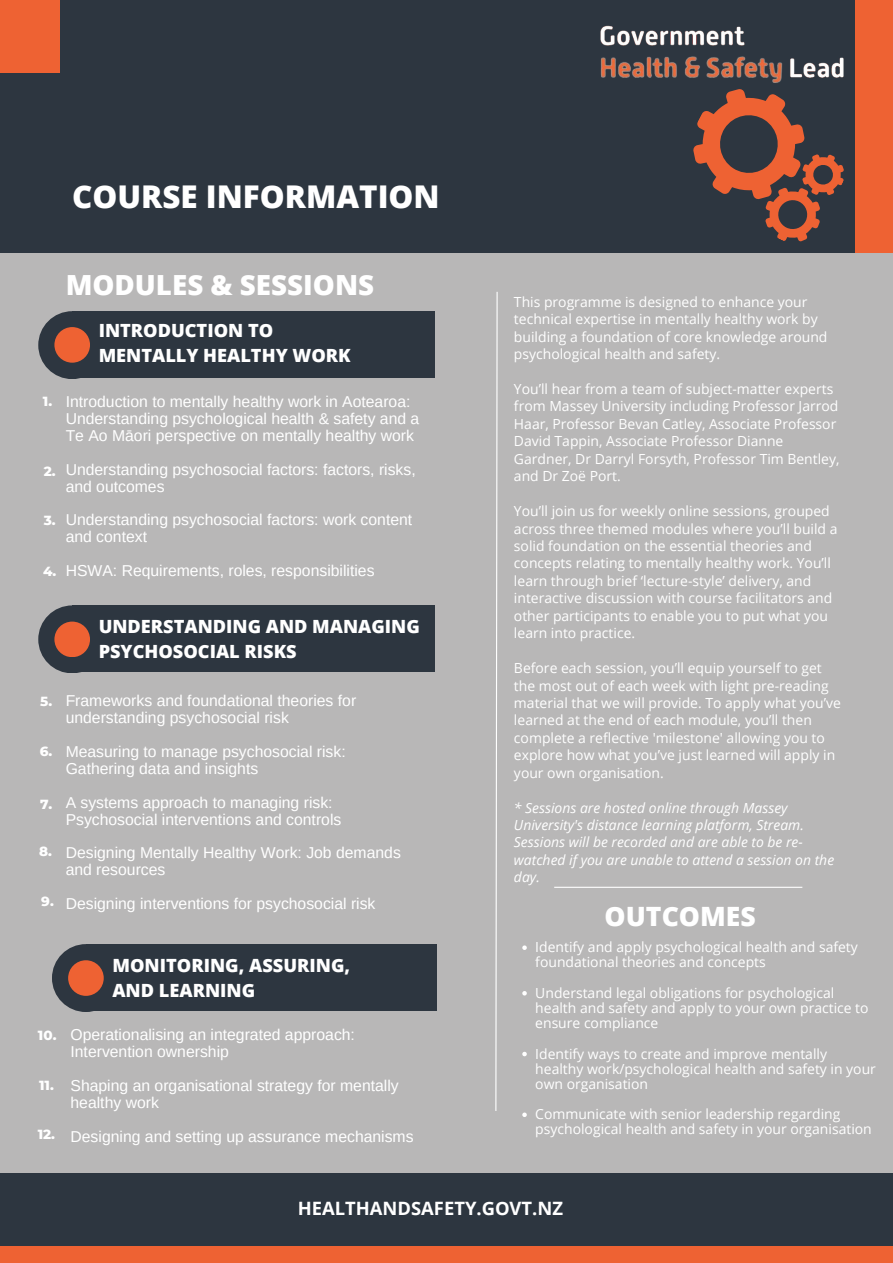
<style>
.page{position:relative;width:893px;height:1263px;background:#fff}
.page>*{position:absolute;margin:0;border:0;box-sizing:border-box;transform-origin:0 0}
.t1{font:800 31.35px "Open Sans";color:#fff}
.t2{font:800 27.75px "Open Sans";color:#fff}
.t3{font:800 26.62px "Open Sans";color:#fff}
.t4{font:700 18.38px "Open Sans";color:#fff}
.t5{font:800 18.23px/24.8px "Open Sans";color:#fff}
.t6{font:15.75px/16.9px "Arimo";color:#fff}
.t7{font:13.95px/17.4px "Open Sans";color:#fff}
.t8{font:italic 13.95px/17.4px "Open Sans";color:#fff}
.t9{font:800 13.5px "Montserrat";color:#fff}
.s1{font-family:"Montserrat";font-weight:800;font-size:13.5px}
</style>
<div class="page">
<div style="left:215px;top:0;width:677px;height:292px;background:#ee6233"></div>
<div style="left:0;top:0;width:854px;height:284px;background:#2d3640"></div>
<div style="left:0;top:0;width:60px;height:73px;background:#ee6233"></div>
<div style="left:0;top:254px;width:893px;height:1009px;background:#b8b7b7"></div>
<div style="left:0;top:1174px;width:893px;height:89px;background:#2d3640"></div>
<div style="left:0;top:1246px;width:893px;height:17px;background:#ee6233"></div>
<div style="left:72px;top:311px;width:363px;height:67px;background:#2d3640"></div>
<div style="left:72px;top:606px;width:363px;height:66px;background:#2d3640"></div>
<div style="left:86px;top:944px;width:350px;height:66px;background:#2d3640"></div>
<div style="left:38px;top:311px;width:68px;height:68px;background:#2d3640;border-radius:50%"></div>
<div style="left:38px;top:605px;width:68px;height:68px;background:#2d3640;border-radius:50%"></div>
<div style="left:52px;top:944px;width:68px;height:68px;background:#2d3640;border-radius:50%"></div>
<div style="left:54px;top:327px;width:36px;height:36px;background:#ee6233;border-radius:50%"></div>
<div style="left:54px;top:621px;width:36px;height:36px;background:#ee6233;border-radius:50%"></div>
<div style="left:68px;top:960px;width:36px;height:36px;background:#ee6233;border-radius:50%"></div>
<svg style="left:495px;top:292px;width:3px;height:819px"></svg>
<img style="left:600px;top:0;width:255px;height:104px">
<img style="left:600px;top:53px;width:187px;height:50px">
<svg style="left:674px;top:69px;width:177px;height:173px"></svg>
<svg style="left:522px;top:945px;width:5px;height:5px"></svg>
<svg style="left:522px;top:991px;width:5px;height:4px"></svg>
<svg style="left:522px;top:1052px;width:5px;height:4px"></svg>
<svg style="left:522px;top:1112px;width:5px;height:5px"></svg>
<hr style="left:554px;top:887px;width:248px;height:1px;background:#fff">
<h1 class="t1" style="left:72px;top:174px;width:369px">COURSE INFORMATION</h1>
<h2 class="t2" style="left:66px;top:265px;width:310px">MODULES &amp; SESSIONS</h2>
<h3 class="t5" style="left:99px;top:318px;width:253px">INTRODUCTION TO<br>MENTALLY HEALTHY WORK</h3>
<p class="t6" style="left:66px;top:393px;width:355px;text-indent:-23px"><span class="s1">1.</span> Introduction to mentally healthy work in Aotearoa:<br>Understanding psychological health &amp; safety and a<br>Te Ao Māori perspective on mentally healthy work</p>
<p class="t6" style="left:66px;top:461px;width:351px">Understanding psychosocial factors: factors, risks, and outcomes</p>
<p class="t6" style="left:66px;top:511px;width:348px">Understanding psychosocial factors: work content and context</p>
<p class="t6" style="left:66px;top:562px;width:310px">HSWA: Requirements, roles, responsibilities</p>
<p class="t9" style="left:44px;top:463px;width:13px">2.</p>
<p class="t9" style="left:44px;top:512px;width:13px">3.</p>
<p class="t9" style="left:43px;top:563px;width:15px">4.</p>
<h3 class="t5" style="left:99px;top:614px;width:323px">UNDERSTANDING AND MANAGING<br>PSYCHOSOCIAL RISKS</h3>
<p class="t9" style="left:40px;top:693px;width:14px">5.</p>
<p class="t9" style="left:40px;top:743px;width:14px">6.</p>
<p class="t9" style="left:40px;top:796px;width:14px">7.</p>
<p class="t9" style="left:39px;top:843px;width:14px">8.</p>
<p class="t9" style="left:41px;top:892px;width:14px">9.</p>
<p class="t6" style="left:66px;top:692px;width:292px">Frameworks and foundational theories for understanding psychosocial risk</p>
<p class="t6" style="left:66px;top:743px;width:281px">Measuring to manage psychosocial risk:<br>Gathering data and insights</p>
<p class="t6" style="left:66px;top:794px;width:277px">A systems approach to managing risk:<br>Psychosocial interventions and controls</p>
<p class="t6" style="left:66px;top:844px;width:337px">Designing Mentally Healthy Work: Job demands and resources</p>
<p class="t6" style="left:66px;top:895px;width:311px">Designing interventions for psychosocial risk</p>
<p class="t9" style="left:38px;top:1026px;width:20px">10.</p>
<p class="t9" style="left:39px;top:1076px;width:16px">11.</p>
<p class="t9" style="left:38px;top:1126px;width:19px">12.</p>
<h3 class="t5" style="left:112px;top:952px;width:239px;line-height:25.3px">MONITORING, ASSURING,<br>AND LEARNING</h3>
<p class="t6" style="left:71px;top:1026px;width:286px">Operationalising an integrated approach:<br>Intervention ownership</p>
<p class="t6" style="left:71px;top:1077px;width:330px">Shaping an organisational strategy for mentally healthy work</p>
<p class="t6" style="left:71px;top:1128px;width:345px">Designing and setting up assurance mechanisms</p>
<p class="t7" style="left:514px;top:293px;width:315px">This programme is designed to enhance your technical expertise in mentally healthy work by building a foundation of core knowledge around psychological health and safety.</p>
<p class="t7" style="left:514px;top:380px;width:327px">You’ll hear from a team of subject-matter experts from Massey University including Professor Jarrod Haar, Professor Bevan Catley, Associate Professor David Tappin, Associate Professor Dianne Gardner, Dr Darryl Forsyth, Professor Tim Bentley, and Dr Zoë Port.</p>
<p class="t7" style="left:514px;top:502px;width:325px">You’ll join us for weekly online sessions, grouped across three themed modules where you’ll build a solid foundation on the essential theories and concepts relating to mentally healthy work. You’ll learn through brief ‘lecture-style’ delivery, and interactive discussion with course facilitators and other participants to enable you to put what you learn into practice.</p>
<p class="t7" style="left:514px;top:659px;width:328px">Before each session, you’ll equip yourself to get the most out of each week with light pre-reading material that we will provide. To apply what you’ve learned at the end of each module, you’ll then complete a reflective 'milestone' allowing you to explore how what you’ve just learned will apply in your own organisation.</p>
<p class="t8" style="left:514px;top:798px;width:322px">* Sessions are hosted online through Massey University's distance learning platform, Stream.<br>Sessions will be recorded and are able to be re&shy;watched if you are unable to attend a session on the day.</p>
<h3 class="t3" style="left:604px;top:897px;width:153px">OUTCOMES</h3>
<p class="t7" style="left:535px;top:939px;width:324px;line-height:15.1px">Identify and apply psychological health and safety foundational theories and concepts</p>
<p class="t7" style="left:535px;top:985px;width:335px;line-height:15.1px">Understand legal obligations for psychological health and safety and apply to your own practice to ensure compliance</p>
<p class="t7" style="left:535px;top:1045px;width:342px;line-height:15.1px">Identify ways to create and improve mentally healthy work/psychological health and safety in your own organisation</p>
<p class="t7" style="left:535px;top:1106px;width:338px;line-height:15.1px">Communicate with senior leadership regarding psychological health and safety in your organisation</p>
<h3 class="t4" style="left:298px;top:1195px;width:267px">HEALTHANDSAFETY.GOVT.NZ</h3>
</div>
